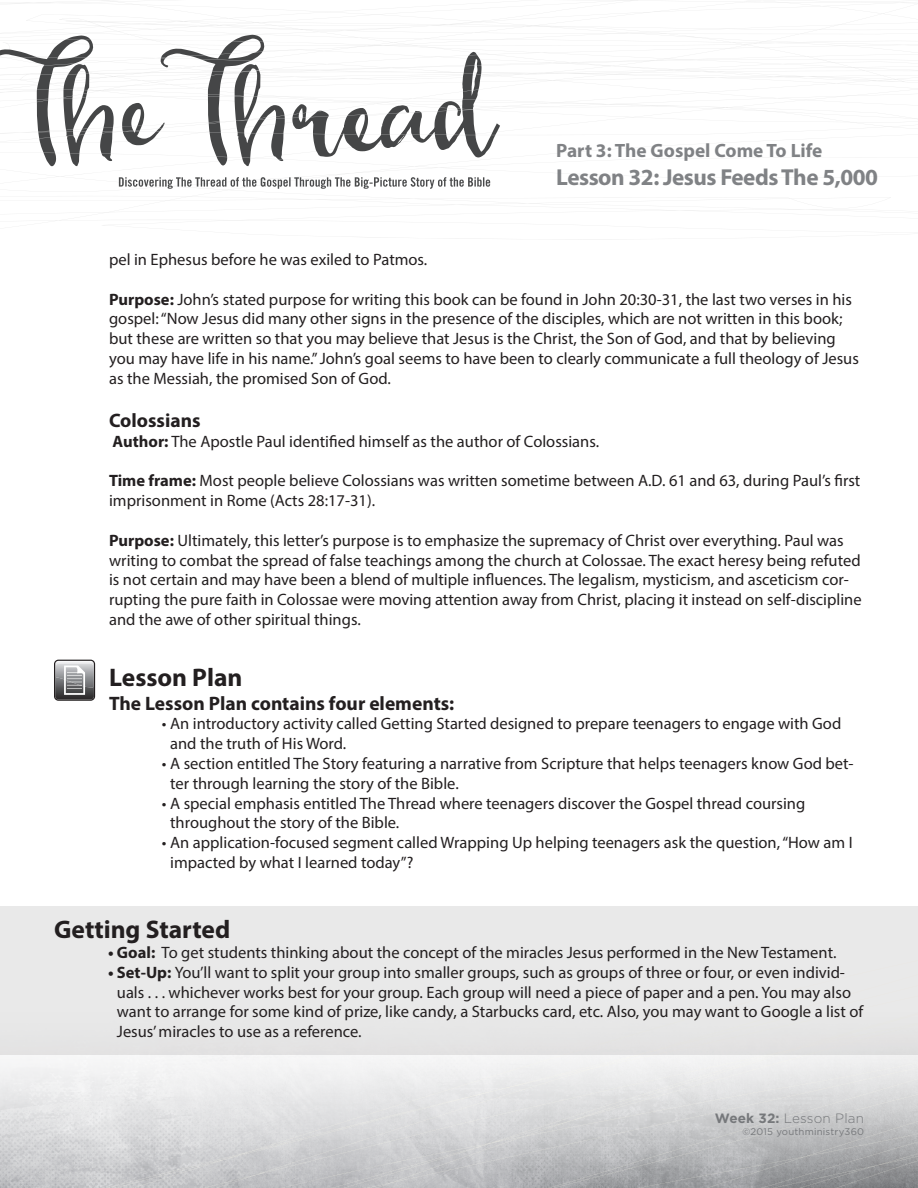
<style>
.page{position:relative;width:918px;height:1188px;background:#fff}
.page>*{position:absolute;margin:0;border:0;box-sizing:border-box;transform-origin:0 0}
.t1{font:700 25.5px "Myriad Pro";color:#231f20}
.t2{font:700 23.1px "Myriad Pro";letter-spacing:-.02em;color:#808285}
.t3{font:700 19.5px "Myriad Pro";color:#231f20}
.t4{font:700 19.35px "Myriad Pro";color:#808285}
.t5{font:16.5px/19.8px "Myriad Pro";color:#231f20}
.t6{font:300 13.5px "Gotham";letter-spacing:.01em;color:#76787b}
.t7{font:9.6px "Gotham";letter-spacing:.02em;color:#76787b}
.s1{font-weight:700}
</style>
<div class="page">
<svg style="left:0;top:0;width:918px;height:226px"></svg>
<svg style="left:119px;top:177px;width:371px;height:12px"></svg>
<svg style="left:0;top:1055px;width:918px;height:133px"></svg>
<div style="left:0;top:906px;width:918px;height:149px;background:#e9e9e9"></div>
<svg style="left:54px;top:660px;width:41px;height:41px;background:#8e8e90"></svg>
<p class="t4" style="left:556px;top:138px;width:268px">Part 3: The Gospel Come To Life</p>
<h2 class="t2" style="left:556px;top:162px;width:323px">Lesson 32: Jesus Feeds The 5,000</h2>
<p class="t5" style="left:109px;top:249px;width:320px">pel in Ephesus before he was exiled to Patmos.</p>
<p class="t5" style="left:109px;top:289px;width:751px"><span class="s1">Purpose:</span> John’s stated purpose for writing this book can be found in John 20:30-31, the last two verses in his gospel: “Now Jesus did many other signs in the presence of the disciples, which are not written in this book; but these are written so that you may believe that Jesus is the Christ, the Son of God, and that by believing you may have life in his name.” John’s goal seems to have been to clearly communicate a full theology of Jesus as the Messiah, the promised Son of God.</p>
<p class="t3" style="left:109px;top:408px;width:93px">Colossians</p>
<p class="t5" style="left:113px;top:431px;width:488px"><span class="s1">Author:</span> The Apostle Paul identified himself as the author of Colossians.</p>
<p class="t5" style="left:109px;top:471px;width:753px"><span class="s1">Time frame:</span> Most people believe Colossians was written sometime between A.D. 61 and 63, during Paul’s first imprisonment in Rome (Acts 28:17-31).</p>
<p class="t5" style="left:109px;top:530px;width:754px"><span class="s1">Purpose:</span> Ultimately, this letter’s purpose is to emphasize the supremacy of Christ over everything. Paul was writing to combat the spread of false teachings among the church at Colossae. The exact heresy being refuted is not certain and may have been a blend of multiple influences. The legalism, mysticism, and asceticism cor&shy;rupting the pure faith in Colossae were moving attention away from Christ, placing it instead on self-discipline and the awe of other spiritual things.</p>
<p class="t1" style="left:109px;top:661px;width:135px">Lesson Plan</p>
<p class="t3" style="left:109px;top:690px;width:347px">The Lesson Plan contains four elements:</p>
<p class="t5" style="left:170px;top:714px;width:673px;text-indent:-8px">• An introductory activity called Getting Started designed to prepare teenagers to engage with God and the truth of His Word.</p>
<p class="t5" style="left:170px;top:753px;width:685px;text-indent:-8px">• A section entitled The Story featuring a narrative from Scripture that helps teenagers know God bet&shy;ter through learning the story of the Bible.</p>
<p class="t5" style="left:170px;top:793px;width:637px;text-indent:-8px">• A special emphasis entitled The Thread where teenagers discover the Gospel thread coursing throughout the story of the Bible.</p>
<p class="t5" style="left:170px;top:833px;width:684px;text-indent:-8px">• An application-focused segment called Wrapping Up helping teenagers ask the question, “How am I impacted by what I learned today”?</p>
<p class="t1" style="left:54px;top:913px;width:178px">Getting Started</p>
<p class="t5" style="left:108px;top:942px;width:730px"><span class="s1">• Goal:</span> To get students thinking about the concept of the miracles Jesus performed in the New Testament.</p>
<p class="t5" style="left:117px;top:962px;width:748px;text-indent:-9px"><span class="s1">• Set-Up:</span> You’ll want to split your group into smaller groups, such as groups of three or four, or even individ&shy;uals . . . whichever works best for your group. Each group will need a piece of paper and a pen. You may also want to arrange for some kind of prize, like candy, a Starbucks card, etc. Also, you may want to Google a list of Jesus’ miracles to use as a reference.</p>
<p class="t6" style="left:715px;top:1110px;width:151px"><span class="s1">Week 32:</span> Lesson Plan</p>
<p class="t7" style="left:742px;top:1126px;width:123px">©2015 youthministry360</p>
</div>
